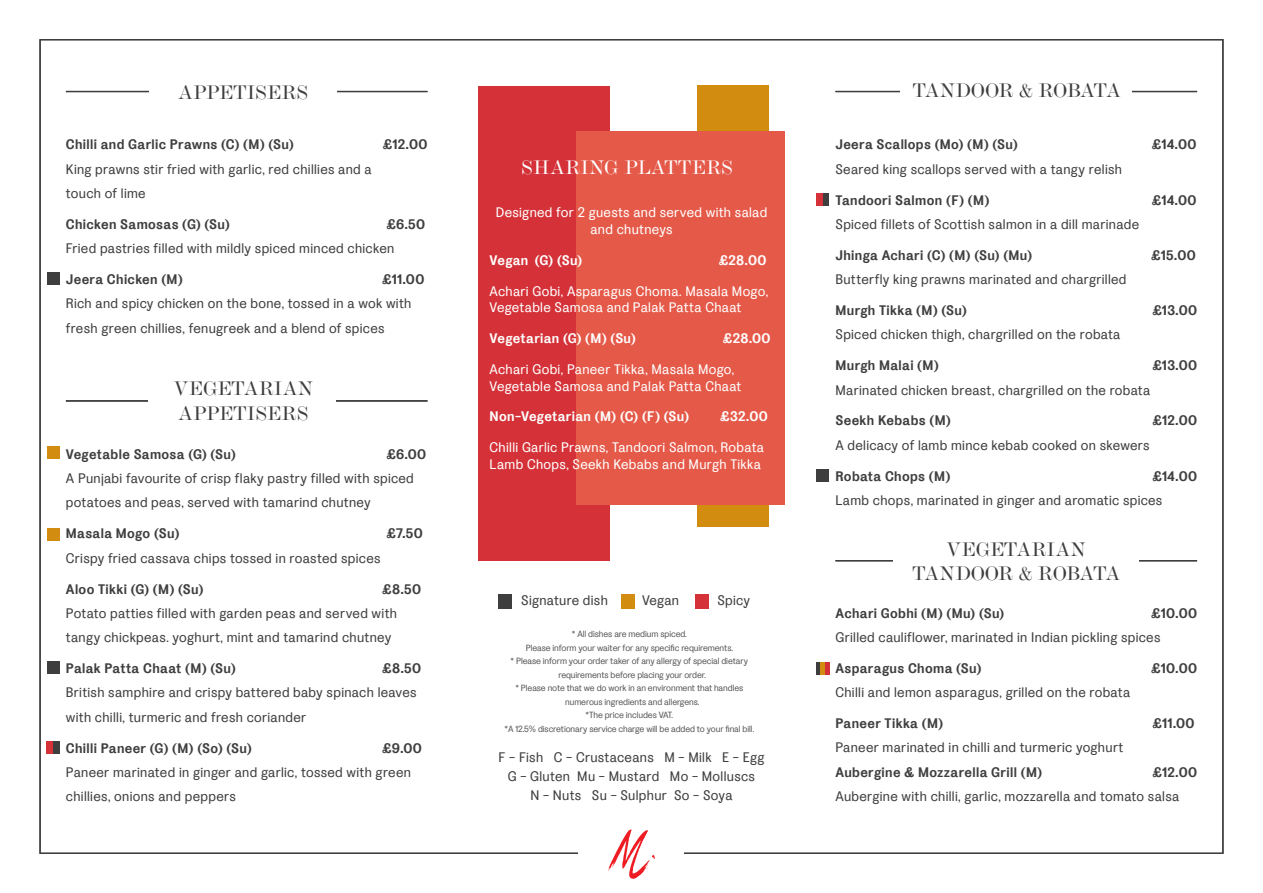
<style>
.page{position:relative;width:1263px;height:893px;background:#fff}
.page>*{position:absolute;margin:0;border:0;box-sizing:border-box;transform-origin:0 0}
.t1{font:20.1px/24.2px "Modern MT Pro Display";letter-spacing:.01em;color:#3e3e3f}
.t2{font:20.1px "Modern MT Pro Display";letter-spacing:.01em;color:#fff}
.t3{font:20.1px "Modern MT Pro Display";letter-spacing:-.01em;color:#3e3e3f}
.t4{font:13.8px/18.9px "La Fabrique";letter-spacing:.02em;color:#3e3e3f;text-align:center}
.t5{font:700 13.8px "La Fabrique";letter-spacing:.025em;color:#3e3e3f}
.t6{font:13.8px/16.6px "La Fabrique";letter-spacing:.02em;color:#fff}
.t7{font:700 13.8px "La Fabrique";letter-spacing:.02em;color:#fff}
.t8{font:9px "La Fabrique";letter-spacing:-.01em;color:#57585a}
</style>
<div class="page">
<div style="left:698px;top:86px;width:71px;height:441px;background:#d28d11"></div>
<div style="left:478px;top:86px;width:132px;height:474px;background:#d43238"></div>
<div style="left:577px;top:131px;width:208px;height:374px;background:#e55949"></div>
<hr style="left:66px;top:91px;width:361px;height:1px;background:#3e3e3f">
<hr style="left:66px;top:92px;width:361px;height:1px;background:#3e3e3f">
<div style="left:149px;top:73px;width:187px;height:39px;background:#fff"></div>
<hr style="left:835px;top:91px;width:362px;height:1px;background:#3e3e3f">
<hr style="left:835px;top:92px;width:362px;height:1px;background:#3e3e3f">
<div style="left:900px;top:72px;width:232px;height:39px;background:#fff"></div>
<hr style="left:66px;top:400px;width:361px;height:1px;background:#3e3e3f">
<hr style="left:66px;top:401px;width:361px;height:1px;background:#3e3e3f">
<div style="left:148px;top:382px;width:187px;height:38px;background:#fff"></div>
<hr style="left:835px;top:560px;width:362px;height:1px;background:#3e3e3f">
<hr style="left:835px;top:561px;width:362px;height:1px;background:#3e3e3f">
<div style="left:893px;top:541px;width:246px;height:39px;background:#fff"></div>
<div style="left:498px;top:594px;width:14px;height:14px;background:#3e3e3f"></div>
<div style="left:621px;top:594px;width:14px;height:14px;background:#d28d11"></div>
<div style="left:695px;top:594px;width:14px;height:14px;background:#d43238"></div>
<div style="left:47px;top:661px;width:12px;height:13px;background:#3e3e3f"></div>
<div style="left:47px;top:741px;width:12px;height:12px;background:#3e3e3f"></div>
<div style="left:47px;top:272px;width:12px;height:13px;background:#3e3e3f"></div>
<svg style="left:816px;top:662px;width:5px;height:13px"></svg>
<div style="left:816px;top:193px;width:13px;height:13px;background:#3e3e3f"></div>
<div style="left:816px;top:469px;width:13px;height:13px;background:#3e3e3f"></div>
<div style="left:47px;top:446px;width:12px;height:13px;background:#d28d11"></div>
<div style="left:47px;top:528px;width:12px;height:13px;background:#d28d11"></div>
<hr style="left:821px;top:662px;width:4px;height:13px;background:#d28d11">
<div style="left:47px;top:741px;width:6px;height:12px;background:#d43238"></div>
<hr style="left:825px;top:662px;width:4px;height:13px;background:#d43238">
<div style="left:816px;top:193px;width:7px;height:13px;background:#d43238"></div>
<svg style="left:608px;top:829px;width:47px;height:49px"></svg>
<p class="t1" style="left:178px;top:80px;width:132px">APPETISERS</p>
<p class="t5" style="left:66px;top:136px;width:229px">Chilli and Garlic Prawns (C) (M) (Su)</p>
<p class="t5" style="left:383px;top:136px;width:46px">£12.00</p>
<p class="t4" style="left:66px;top:159px;width:307px">King prawns stir fried with garlic, red chillies and a</p>
<p class="t4" style="left:66px;top:184px;width:81px">touch of lime</p>
<p class="t5" style="left:66px;top:216px;width:165px">Chicken Samosas (G) (Su)</p>
<p class="t5" style="left:386px;top:216px;width:40px">£6.50</p>
<p class="t4" style="left:66px;top:239px;width:330px">Fried pastries filled with mildly spiced minced chicken</p>
<p class="t5" style="left:66px;top:271px;width:118px">Jeera Chicken (M)</p>
<p class="t5" style="left:382px;top:271px;width:44px">£11.00</p>
<p class="t4" style="left:66px;top:294px;width:347px">Rich and spicy chicken on the bone, tossed in a wok with</p>
<p class="t4" style="left:66px;top:318px;width:320px">fresh green chillies, fenugreek and a blend of spices</p>
<p class="t1" style="left:174px;top:376px;width:140px">VEGETARIAN<br>APPETISERS</p>
<p class="t5" style="left:66px;top:445px;width:171px">Vegetable Samosa (G) (Su)</p>
<p class="t5" style="left:386px;top:445px;width:42px">£6.00</p>
<p class="t4" style="left:66px;top:469px;width:349px">A Punjabi favourite of crisp flaky pastry filled with spiced</p>
<p class="t4" style="left:66px;top:493px;width:306px">potatoes and peas, served with tamarind chutney</p>
<p class="t5" style="left:66px;top:525px;width:115px">Masala Mogo (Su)</p>
<p class="t5" style="left:386px;top:525px;width:38px">£7.50</p>
<p class="t4" style="left:66px;top:548px;width:316px">Crispy fried cassava chips tossed in roasted spices</p>
<p class="t5" style="left:66px;top:580px;width:139px">Aloo Tikki (G) (M) (Su)</p>
<p class="t5" style="left:382px;top:580px;width:40px">£8.50</p>
<p class="t4" style="left:66px;top:603px;width:333px">Potato patties filled with garden peas and served with</p>
<p class="t4" style="left:66px;top:628px;width:327px">tangy chickpeas. yoghurt, mint and tamarind chutney</p>
<p class="t5" style="left:66px;top:660px;width:171px">Palak Patta Chaat (M) (Su)</p>
<p class="t5" style="left:382px;top:660px;width:40px">£8.50</p>
<p class="t4" style="left:66px;top:683px;width:352px">British samphire and crispy battered baby spinach leaves</p>
<p class="t4" style="left:66px;top:707px;width:242px">with chilli, turmeric and fresh coriander</p>
<p class="t5" style="left:66px;top:739px;width:187px">Chilli Paneer (G) (M) (So) (Su)</p>
<p class="t5" style="left:382px;top:739px;width:41px">£9.00</p>
<p class="t4" style="left:66px;top:762px;width:347px">Paneer marinated in ginger and garlic, tossed with green</p>
<p class="t4" style="left:66px;top:787px;width:171px">chillies, onions and peppers</p>
<p class="t2" style="left:521px;top:155px;width:213px">SHARING PLATTERS</p>
<p class="t6" style="left:496px;top:204px;width:273px;text-align:center">Designed for 2 guests and served with salad and chutneys</p>
<p class="t7" style="left:490px;top:251px;width:94px">Vegan (G) (Su)</p>
<p class="t7" style="left:719px;top:251px;width:49px">£28.00</p>
<p class="t6" style="left:490px;top:282px;width:280px">Achari Gobi, Asparagus Choma. Masala Mogo,<br>Vegetable Samosa and Palak Patta Chaat</p>
<p class="t7" style="left:490px;top:330px;width:148px">Vegetarian (G) (M) (Su)</p>
<p class="t7" style="left:723px;top:330px;width:49px">£28.00</p>
<p class="t6" style="left:490px;top:361px;width:253px">Achari Gobi, Paneer Tikka, Masala Mogo,<br>Vegetable Samosa and Palak Patta Chaat</p>
<p class="t7" style="left:490px;top:408px;width:201px">Non-Vegetarian (M) (C) (F) (Su)</p>
<p class="t7" style="left:720px;top:408px;width:49px">£32.00</p>
<p class="t6" style="left:490px;top:439px;width:276px">Chilli Garlic Prawns, Tandoori Salmon, Robata<br>Lamb Chops, Seekh Kebabs and Murgh Tikka</p>
<p class="t4" style="left:521px;top:591px;width:88px">Signature dish</p>
<p class="t8" style="left:572px;top:629px;width:116px">* All dishes are medium spiced.</p>
<p class="t8" style="left:526px;top:642px;width:209px">Please inform your waiter for any specific requirements.</p>
<p class="t8" style="left:511px;top:656px;width:239px">* Please inform your order taker of any allergy of special dietary</p>
<p class="t8" style="left:558px;top:669px;width:149px">requirements before placing your order.</p>
<p class="t8" style="left:515px;top:683px;width:229px">* Please note that we do work in an environment that handles</p>
<p class="t8" style="left:565px;top:696px;width:136px">numerous ingredients and allergens.</p>
<p class="t8" style="left:586px;top:710px;width:89px">*The price includes VAT.</p>
<p class="t8" style="left:504px;top:723px;width:251px">*A 12.5% discretionary service charge will be added to your final bill.</p>
<p class="t4" style="left:642px;top:591px;width:39px">Vegan</p>
<p class="t4" style="left:717px;top:591px;width:34px">Spicy</p>
<p class="t4" style="left:498px;top:748px;width:267px">F - Fish C - Crustaceans M - Milk E - Egg<br>G - Gluten Mu - Mustard Mo - Molluscs<br>N - Nuts Su - Sulphur So - Soya</p>
<p class="t3" style="left:913px;top:78px;width:209px">TANDOOR &amp; ROBATA</p>
<p class="t5" style="left:835px;top:136px;width:184px">Jeera Scallops (Mo) (M) (Su)</p>
<p class="t5" style="left:1152px;top:136px;width:46px">£14.00</p>
<p class="t4" style="left:835px;top:159px;width:288px">Seared king scallops served with a tangy relish</p>
<p class="t5" style="left:835px;top:191px;width:155px">Tandoori Salmon (F) (M)</p>
<p class="t5" style="left:1152px;top:191px;width:46px">£14.00</p>
<p class="t4" style="left:835px;top:215px;width:305px">Spiced fillets of Scottish salmon in a dill marinade</p>
<p class="t5" style="left:835px;top:246px;width:198px">Jhinga Achari (C) (M) (Su) (Mu)</p>
<p class="t5" style="left:1151px;top:246px;width:46px">£15.00</p>
<p class="t4" style="left:835px;top:270px;width:292px">Butterfly king prawns marinated and chargrilled</p>
<p class="t5" style="left:835px;top:302px;width:133px">Murgh Tikka (M) (Su)</p>
<p class="t5" style="left:1152px;top:302px;width:46px">£13.00</p>
<p class="t4" style="left:835px;top:325px;width:286px">Spiced chicken thigh, chargrilled on the robata</p>
<p class="t5" style="left:835px;top:357px;width:105px">Murgh Malai (M)</p>
<p class="t5" style="left:1152px;top:357px;width:46px">£13.00</p>
<p class="t4" style="left:835px;top:380px;width:316px">Marinated chicken breast, chargrilled on the robata</p>
<p class="t5" style="left:835px;top:412px;width:117px">Seekh Kebabs (M)</p>
<p class="t5" style="left:1152px;top:412px;width:46px">£12.00</p>
<p class="t4" style="left:835px;top:435px;width:316px">A delicacy of lamb mince kebab cooked on skewers</p>
<p class="t5" style="left:835px;top:467px;width:116px">Robata Chops (M)</p>
<p class="t5" style="left:1152px;top:467px;width:46px">£14.00</p>
<p class="t4" style="left:835px;top:490px;width:328px">Lamb chops, marinated in ginger and aromatic spices</p>
<p class="t1" style="left:912px;top:537px;width:209px;text-align:center">VEGETARIAN<br>TANDOOR &amp; ROBATA</p>
<p class="t5" style="left:835px;top:604px;width:170px">Achari Gobhi (M) (Mu) (Su)</p>
<p class="t5" style="left:1151px;top:604px;width:47px">£10.00</p>
<p class="t4" style="left:835px;top:627px;width:326px">Grilled cauliflower, marinated in Indian pickling spices</p>
<p class="t5" style="left:835px;top:659px;width:147px">Asparagus Choma (Su)</p>
<p class="t5" style="left:1151px;top:659px;width:47px">£10.00</p>
<p class="t4" style="left:835px;top:683px;width:296px">Chilli and lemon asparagus, grilled on the robata</p>
<p class="t5" style="left:835px;top:715px;width:109px">Paneer Tikka (M)</p>
<p class="t5" style="left:1152px;top:715px;width:44px">£11.00</p>
<p class="t4" style="left:835px;top:738px;width:290px">Paneer marinated in chilli and turmeric yoghurt</p>
<p class="t5" style="left:835px;top:763px;width:208px">Aubergine &amp; Mozzarella Grill (M)</p>
<p class="t5" style="left:1152px;top:763px;width:46px">£12.00</p>
<p class="t4" style="left:835px;top:786px;width:345px">Aubergine with chilli, garlic, mozzarella and tomato salsa</p>
</div>
